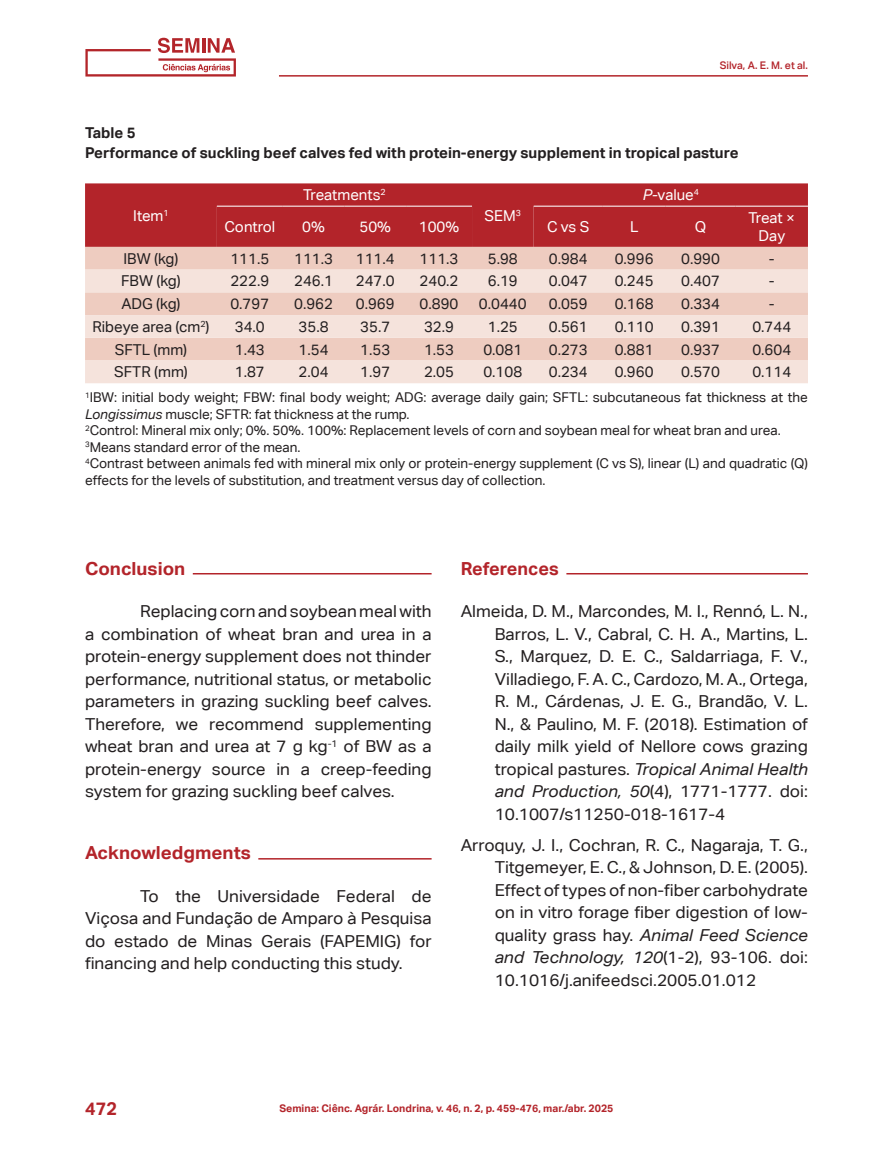
<style>
.page{position:relative;width:893px;height:1149px;background:#fff}
.page>*{position:absolute;margin:0;border:0;box-sizing:border-box;transform-origin:0 0}
.corpo_do_texto{font:700 18px "Aktiv Grotesk Corp";color:#b3242a;scale:1.04 1}
.subtitulo{font:700 18px "Aktiv Grotesk Corp";color:#b3242a}
.corpo_do_texto-2{font:700 18px "Aktiv Grotesk Corp";color:#b3242a}
.biblio{font:16.5px/22.5px "Aktiv Grotesk Corp";color:#231f20;text-align:justify;scale:1.04 1}
.corpo_do_texto-3{font:16.5px/22.5px "Aktiv Grotesk Corp";color:#231f20;text-align:justify;scale:1.04 1}
.texto_tabela{font:15px "Aktiv Grotesk Corp";color:#231f20}
.título_Tabela{font:700 15px "Aktiv Grotesk Corp";color:#231f20}
.texto_tabela-2{font:15px/18px "Aktiv Grotesk Corp";color:#fff;text-align:center}
.legenda_de_tabela{font:13.5px/16.5px "Aktiv Grotesk Corp";color:#231f20}
.t1{font:700 10.5px "Aktiv Grotesk Corp";color:#b3242a}
.t2{font:500 10.5px "Aktiv Grotesk Corp";color:#b3242a}
.s1{font-style:italic}
</style>
<div class="page">
<hr style="left:279px;top:75px;width:529px;height:2px;background:#b3252a">
<svg style="left:85px;top:38px;width:151px;height:38px"></svg>
<div style="left:89px;top:53px;width:66px;height:19px;background:#fff"></div>
<div style="left:85px;top:183px;width:723px;height:64px;background:#b3242a"></div>
<div style="left:217px;top:206px;width:591px;height:41px;background:#b3242a"></div>
<div style="left:85px;top:247px;width:723px;height:22px;background:#eeccc0"></div>
<svg style="left:85px;top:269px;width:723px;height:114px;background:#f2dad1"></svg>
<hr style="left:217px;top:206px;width:66px;height:1px;background:#fff">
<hr style="left:283px;top:206px;width:61px;height:1px;background:#fff">
<hr style="left:344px;top:206px;width:62px;height:1px;background:#fff">
<hr style="left:406px;top:206px;width:66px;height:1px;background:#fff">
<hr style="left:534px;top:206px;width:69px;height:1px;background:#fff">
<hr style="left:603px;top:206px;width:62px;height:1px;background:#fff">
<hr style="left:665px;top:206px;width:71px;height:1px;background:#fff">
<hr style="left:736px;top:206px;width:72px;height:1px;background:#fff">
<hr style="left:193px;top:573px;width:239px;height:1px;background:#b3242a">
<hr style="left:258px;top:857px;width:174px;height:2px;background:#b3242a">
<hr style="left:566px;top:573px;width:242px;height:1px;background:#b3242a">
<p class="t2" style="left:720px;top:59px;width:90px">Silva, A. E. M. et al.</p>
<p class="título_Tabela" style="left:85px;top:124px;width:52px">Table 5</p>
<p class="título_Tabela" style="left:85px;top:143px;width:655px">Performance of suckling beef calves fed with protein-energy supplement in tropical pasture</p>
<p class="texto_tabela-2" style="left:133px;top:206px;width:37px">Item<sup>1</sup></p>
<p class="texto_tabela-2" style="left:303px;top:186px;width:84px">Treatments<sup>2</sup></p>
<p class="texto_tabela-2" style="left:643px;top:186px;width:58px"><span class="s1">P-</span>value<sup>4</sup></p>
<p class="texto_tabela-2" style="left:485px;top:206px;width:38px">SEM<sup>3</sup></p>
<p class="texto_tabela-2" style="left:224px;top:217px;width:52px">Control</p>
<p class="texto_tabela-2" style="left:302px;top:217px;width:24px">0%</p>
<p class="texto_tabela-2" style="left:359px;top:217px;width:33px">50%</p>
<p class="texto_tabela-2" style="left:419px;top:217px;width:42px">100%</p>
<p class="texto_tabela-2" style="left:547px;top:217px;width:44px">C vs S</p>
<p class="texto_tabela-2" style="left:630px;top:217px;width:10px">L</p>
<p class="texto_tabela-2" style="left:695px;top:217px;width:13px">Q</p>
<p class="texto_tabela-2" style="left:748px;top:208px;width:48px">Treat ×<br>Day</p>
<p class="texto_tabela" style="left:124px;top:249px;width:56px">IBW (kg)</p>
<p class="texto_tabela" style="left:230px;top:249px;width:40px">111.5</p>
<p class="texto_tabela" style="left:294px;top:249px;width:40px">111.3</p>
<p class="texto_tabela" style="left:356px;top:249px;width:40px">111.4</p>
<p class="texto_tabela" style="left:420px;top:249px;width:40px">111.3</p>
<p class="texto_tabela" style="left:488px;top:249px;width:31px">5.98</p>
<p class="texto_tabela" style="left:549px;top:249px;width:40px">0.984</p>
<p class="texto_tabela" style="left:615px;top:249px;width:40px">0.996</p>
<p class="texto_tabela" style="left:681px;top:249px;width:40px">0.990</p>
<p class="texto_tabela" style="left:769px;top:249px;width:7px">-</p>
<p class="texto_tabela" style="left:121px;top:272px;width:61px">FBW (kg)</p>
<p class="texto_tabela" style="left:230px;top:272px;width:40px">222.9</p>
<p class="texto_tabela" style="left:294px;top:272px;width:40px">246.1</p>
<p class="texto_tabela" style="left:356px;top:272px;width:40px">247.0</p>
<p class="texto_tabela" style="left:420px;top:272px;width:40px">240.2</p>
<p class="texto_tabela" style="left:488px;top:272px;width:31px">6.19</p>
<p class="texto_tabela" style="left:549px;top:272px;width:40px">0.047</p>
<p class="texto_tabela" style="left:615px;top:272px;width:40px">0.245</p>
<p class="texto_tabela" style="left:681px;top:272px;width:40px">0.407</p>
<p class="texto_tabela" style="left:769px;top:272px;width:7px">-</p>
<p class="texto_tabela" style="left:121px;top:295px;width:61px">ADG (kg)</p>
<p class="texto_tabela" style="left:230px;top:295px;width:40px">0.797</p>
<p class="texto_tabela" style="left:294px;top:295px;width:40px">0.962</p>
<p class="texto_tabela" style="left:356px;top:295px;width:40px">0.969</p>
<p class="texto_tabela" style="left:420px;top:295px;width:40px">0.890</p>
<p class="texto_tabela" style="left:479px;top:295px;width:49px">0.0440</p>
<p class="texto_tabela" style="left:549px;top:295px;width:40px">0.059</p>
<p class="texto_tabela" style="left:615px;top:295px;width:40px">0.168</p>
<p class="texto_tabela" style="left:681px;top:295px;width:40px">0.334</p>
<p class="texto_tabela" style="left:769px;top:295px;width:7px">-</p>
<p class="texto_tabela" style="left:92px;top:317px;width:119px">Ribeye area (cm<sup>2</sup>)</p>
<p class="texto_tabela" style="left:235px;top:317px;width:31px">34.0</p>
<p class="texto_tabela" style="left:299px;top:317px;width:31px">35.8</p>
<p class="texto_tabela" style="left:360px;top:317px;width:32px">35.7</p>
<p class="texto_tabela" style="left:424px;top:317px;width:31px">32.9</p>
<p class="texto_tabela" style="left:488px;top:317px;width:31px">1.25</p>
<p class="texto_tabela" style="left:549px;top:317px;width:40px">0.561</p>
<p class="texto_tabela" style="left:615px;top:317px;width:40px">0.110</p>
<p class="texto_tabela" style="left:681px;top:317px;width:40px">0.391</p>
<p class="texto_tabela" style="left:752px;top:317px;width:40px">0.744</p>
<p class="texto_tabela" style="left:115px;top:340px;width:74px">SFTL (mm)</p>
<p class="texto_tabela" style="left:235px;top:340px;width:31px">1.43</p>
<p class="texto_tabela" style="left:299px;top:340px;width:31px">1.54</p>
<p class="texto_tabela" style="left:360px;top:340px;width:32px">1.53</p>
<p class="texto_tabela" style="left:424px;top:340px;width:31px">1.53</p>
<p class="texto_tabela" style="left:483px;top:340px;width:40px">0.081</p>
<p class="texto_tabela" style="left:549px;top:340px;width:40px">0.273</p>
<p class="texto_tabela" style="left:615px;top:340px;width:40px">0.881</p>
<p class="texto_tabela" style="left:681px;top:340px;width:40px">0.937</p>
<p class="texto_tabela" style="left:752px;top:340px;width:40px">0.604</p>
<p class="texto_tabela" style="left:114px;top:363px;width:75px">SFTR (mm)</p>
<p class="texto_tabela" style="left:235px;top:363px;width:31px">1.87</p>
<p class="texto_tabela" style="left:299px;top:363px;width:31px">2.04</p>
<p class="texto_tabela" style="left:360px;top:363px;width:32px">1.97</p>
<p class="texto_tabela" style="left:424px;top:363px;width:31px">2.05</p>
<p class="texto_tabela" style="left:483px;top:363px;width:40px">0.108</p>
<p class="texto_tabela" style="left:549px;top:363px;width:40px">0.234</p>
<p class="texto_tabela" style="left:615px;top:363px;width:40px">0.960</p>
<p class="texto_tabela" style="left:681px;top:363px;width:40px">0.570</p>
<p class="texto_tabela" style="left:752px;top:363px;width:40px">0.114</p>
<p class="legenda_de_tabela" style="left:85px;top:389px;width:724px"><sup>1</sup>IBW: initial body weight; FBW: final body weight; ADG: average daily gain; SFTL: subcutaneous fat thickness at the<br><span class="s1">Longissimus</span> muscle; SFTR: fat thickness at the rump.</p>
<p class="legenda_de_tabela" style="left:85px;top:422px;width:697px"><sup>2</sup>Control: Mineral mix only; 0%. 50%. 100%: Replacement levels of corn and soybean meal for wheat bran and urea.</p>
<p class="legenda_de_tabela" style="left:85px;top:438px;width:217px"><sup>3</sup>Means standard error of the mean.</p>
<p class="legenda_de_tabela" style="left:85px;top:455px;width:724px"><sup>4</sup>Contrast between animals fed with mineral mix only or protein-energy supplement (C vs S), linear (L) and quadratic (Q) effects for the levels of substitution, and treatment versus day of collection.</p>
<p class="corpo_do_texto" style="left:85px;top:557px;width:98px">Conclusion</p>
<p class="corpo_do_texto-3" style="left:85px;top:599px;width:335px;text-indent:55px">Replacing corn and soybean meal with a combination of wheat bran and urea in a protein-energy supplement does not thinder performance, nutritional status, or metabolic parameters in grazing suckling beef calves.<br>Therefore, we recommend supplementing wheat bran and urea at 7 g kg<sup>-1</sup> of BW as a protein-energy source in a creep-feeding system for grazing suckling beef calves.</p>
<p class="corpo_do_texto" style="left:85px;top:841px;width:161px">Acknowledgments</p>
<p class="corpo_do_texto-3" style="left:85px;top:884px;width:335px;text-indent:55px">To the Universidade Federal de Viçosa and Fundação de Amparo à Pesquisa do estado de Minas Gerais (FAPEMIG) for financing and help conducting this study.</p>
<p class="subtitulo" style="left:461px;top:557px;width:99px">References</p>
<p class="biblio" style="left:495px;top:599px;width:303px;text-indent:-34px">Almeida, D. M., Marcondes, M. I., Rennó, L. N., Barros, L. V., Cabral, C. H. A., Martins, L.<br>S., Marquez, D. E. C., Saldarriaga, F. V., Villadiego, F. A. C., Cardozo, M. A., Ortega, R. M., Cárdenas, J. E. G., Brandão, V. L.<br>N., &amp; Paulino, M. F. (2018). Estimation of daily milk yield of Nellore cows grazing tropical pastures. <span class="s1">Tropical Animal Health and Production, 50</span>(4), 1771-1777. doi:<br>10.1007/s11250-018-1617-4</p>
<p class="biblio" style="left:495px;top:833px;width:303px;text-indent:-34px">Arroquy, J. I., Cochran, R. C., Nagaraja, T. G., Titgemeyer, E. C., &amp; Johnson, D. E. (2005).<br>Effect of types of non-fiber carbohydrate on in vitro forage fiber digestion of low&shy;quality grass hay. <span class="s1">Animal Feed Science and Technology, 120</span>(1-2), 93-106. doi:<br>10.1016/j.anifeedsci.2005.01.012</p>
<p class="corpo_do_texto-2" style="left:85px;top:1097px;width:33px">472</p>
<p class="t1" style="left:279px;top:1101px;width:335px">Semina: Ciênc. Agrár. Londrina, v. 46, n. 2, p. 459-476, mar./abr. 2025</p>
</div>
